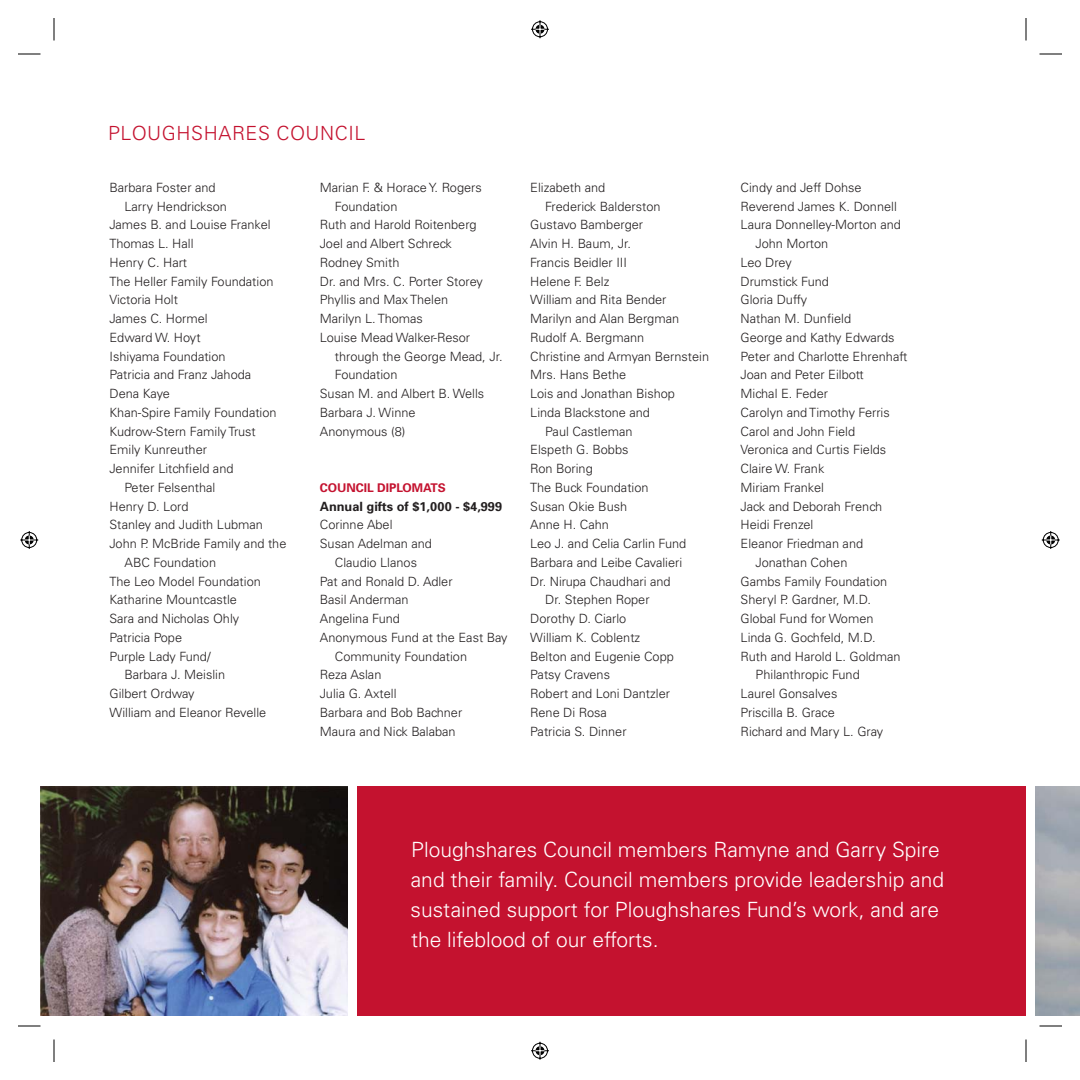
<style>
.page{position:relative;width:1080px;height:1080px;background:#fff}
.page>*{position:absolute;margin:0;border:0;box-sizing:border-box;transform-origin:0 0}
.t1{font:300 21px/30px "Univers";color:#fff}
.t2{font:300 19.5px "Univers";letter-spacing:.03em;color:#c4122f}
.t3{font:300 12.75px "Univers";color:#231f20}
.t4{font:700 12.75px "Univers";color:#231f20}
.t5{font:700 12px "Univers";color:#c4122f}
</style>
<div class="page">
<img style="left:40px;top:786px;width:307px;height:230px">
<div style="left:357px;top:786px;width:669px;height:230px;background:#c4122f"></div>
<svg style="left:18px;top:54px;width:22px;height:1px"></svg>
<svg style="left:1040px;top:54px;width:22px;height:1px"></svg>
<svg style="left:18px;top:1026px;width:22px;height:1px"></svg>
<svg style="left:1040px;top:1026px;width:22px;height:1px"></svg>
<svg style="left:54px;top:18px;width:1px;height:22px"></svg>
<svg style="left:54px;top:1040px;width:1px;height:22px"></svg>
<svg style="left:1026px;top:18px;width:1px;height:22px"></svg>
<svg style="left:1026px;top:1040px;width:1px;height:22px"></svg>
<svg style="left:531px;top:20px;width:18px;height:19px"></svg>
<svg style="left:531px;top:1041px;width:18px;height:19px"></svg>
<svg style="left:20px;top:531px;width:19px;height:18px"></svg>
<svg style="left:1041px;top:531px;width:19px;height:18px"></svg>
<h2 class="t2" style="left:108px;top:126px;width:259px">PLOUGHSHARES COUNCIL</h2>
<p class="t3" style="left:110px;top:183px;width:108px">Barbara Foster and</p>
<p class="t3" style="left:125px;top:201px;width:104px">Larry Hendrickson</p>
<p class="t3" style="left:110px;top:220px;width:163px">James B. and Louise Frankel</p>
<p class="t3" style="left:110px;top:239px;width:86px">Thomas L. Hall</p>
<p class="t3" style="left:110px;top:258px;width:79px">Henry C. Hart</p>
<p class="t3" style="left:110px;top:276px;width:166px">The Heller Family Foundation</p>
<p class="t3" style="left:110px;top:295px;width:70px">Victoria Holt</p>
<p class="t3" style="left:110px;top:314px;width:100px">James C. Hormel</p>
<p class="t3" style="left:110px;top:333px;width:93px">Edward W. Hoyt</p>
<p class="t3" style="left:110px;top:351px;width:118px">Ishiyama Foundation</p>
<p class="t3" style="left:110px;top:370px;width:143px">Patricia and Franz Jahoda</p>
<p class="t3" style="left:110px;top:389px;width:62px">Dena Kaye</p>
<p class="t3" style="left:110px;top:408px;width:169px">Khan-Spire Family Foundation</p>
<p class="t3" style="left:110px;top:426px;width:148px">Kudrow-Stern Family Trust</p>
<p class="t3" style="left:110px;top:445px;width:99px">Emily Kunreuther</p>
<p class="t3" style="left:110px;top:464px;width:126px">Jennifer Litchfield and</p>
<p class="t3" style="left:125px;top:483px;width:92px">Peter Felsenthal</p>
<p class="t3" style="left:110px;top:501px;width:80px">Henry D. Lord</p>
<p class="t3" style="left:110px;top:520px;width:155px">Stanley and Judith Lubman</p>
<p class="t3" style="left:110px;top:539px;width:178px">John P. McBride Family and the</p>
<p class="t3" style="left:125px;top:558px;width:93px">ABC Foundation</p>
<p class="t3" style="left:110px;top:576px;width:153px">The Leo Model Foundation</p>
<p class="t3" style="left:110px;top:595px;width:129px">Katharine Mountcastle</p>
<p class="t3" style="left:110px;top:614px;width:131px">Sara and Nicholas Ohly</p>
<p class="t3" style="left:110px;top:633px;width:74px">Patricia Pope</p>
<p class="t3" style="left:110px;top:651px;width:103px">Purple Lady Fund/</p>
<p class="t3" style="left:125px;top:670px;width:102px">Barbara J. Meislin</p>
<p class="t3" style="left:110px;top:689px;width:87px">Gilbert Ordway</p>
<p class="t3" style="left:110px;top:708px;width:158px">William and Eleanor Revelle</p>
<p class="t3" style="left:320px;top:183px;width:163px">Marian F. &amp; Horace Y. Rogers</p>
<p class="t3" style="left:335px;top:201px;width:64px">Foundation</p>
<p class="t3" style="left:320px;top:220px;width:158px">Ruth and Harold Roitenberg</p>
<p class="t3" style="left:320px;top:239px;width:134px">Joel and Albert Schreck</p>
<p class="t3" style="left:320px;top:258px;width:81px">Rodney Smith</p>
<p class="t3" style="left:320px;top:276px;width:165px">Dr. and Mrs. C. Porter Storey</p>
<p class="t3" style="left:320px;top:295px;width:130px">Phyllis and Max Thelen</p>
<p class="t3" style="left:320px;top:314px;width:105px">Marilyn L. Thomas</p>
<p class="t3" style="left:320px;top:333px;width:152px">Louise Mead Walker-Resor</p>
<p class="t3" style="left:335px;top:351px;width:169px">through the George Mead, Jr.</p>
<p class="t3" style="left:335px;top:370px;width:64px">Foundation</p>
<p class="t3" style="left:320px;top:389px;width:166px">Susan M. and Albert B. Wells</p>
<p class="t3" style="left:320px;top:408px;width:97px">Barbara J. Winne</p>
<p class="t3" style="left:320px;top:426px;width:87px">Anonymous (8)</p>
<p class="t5" style="left:320px;top:483px;width:128px">COUNCIL DIPLOMATS</p>
<p class="t4" style="left:320px;top:501px;width:184px">Annual gifts of $1,000 - $4,999</p>
<p class="t3" style="left:320px;top:520px;width:74px">Corinne Abel</p>
<p class="t3" style="left:320px;top:539px;width:114px">Susan Adelman and</p>
<p class="t3" style="left:335px;top:558px;width:84px">Claudio Llanos</p>
<p class="t3" style="left:320px;top:576px;width:134px">Pat and Ronald D. Adler</p>
<p class="t3" style="left:320px;top:595px;width:90px">Basil Anderman</p>
<p class="t3" style="left:320px;top:614px;width:82px">Angelina Fund</p>
<p class="t3" style="left:320px;top:633px;width:189px">Anonymous Fund at the East Bay</p>
<p class="t3" style="left:335px;top:651px;width:134px">Community Foundation</p>
<p class="t3" style="left:320px;top:670px;width:63px">Reza Aslan</p>
<p class="t3" style="left:320px;top:689px;width:78px">Julia G. Axtell</p>
<p class="t3" style="left:320px;top:708px;width:144px">Barbara and Bob Bachner</p>
<p class="t3" style="left:320px;top:726px;width:137px">Maura and Nick Balaban</p>
<p class="t3" style="left:530px;top:183px;width:77px">Elizabeth and</p>
<p class="t3" style="left:545px;top:201px;width:117px">Frederick Balderston</p>
<p class="t3" style="left:530px;top:220px;width:114px">Gustavo Bamberger</p>
<p class="t3" style="left:530px;top:239px;width:102px">Alvin H. Baum, Jr.</p>
<p class="t3" style="left:530px;top:258px;width:98px">Francis Beidler III</p>
<p class="t3" style="left:530px;top:276px;width:81px">Helene F. Belz</p>
<p class="t3" style="left:530px;top:295px;width:138px">William and Rita Bender</p>
<p class="t3" style="left:530px;top:314px;width:150px">Marilyn and Alan Bergman</p>
<p class="t3" style="left:530px;top:333px;width:115px">Rudolf A. Bergmann</p>
<p class="t3" style="left:530px;top:351px;width:180px">Christine and Armyan Bernstein</p>
<p class="t3" style="left:530px;top:370px;width:98px">Mrs. Hans Bethe</p>
<p class="t3" style="left:530px;top:389px;width:146px">Lois and Jonathan Bishop</p>
<p class="t3" style="left:530px;top:408px;width:121px">Linda Blackstone and</p>
<p class="t3" style="left:545px;top:426px;width:89px">Paul Castleman</p>
<p class="t3" style="left:530px;top:445px;width:100px">Elspeth G. Bobbs</p>
<p class="t3" style="left:530px;top:464px;width:64px">Ron Boring</p>
<p class="t3" style="left:530px;top:483px;width:120px">The Buck Foundation</p>
<p class="t3" style="left:530px;top:501px;width:99px">Susan Okie Bush</p>
<p class="t3" style="left:530px;top:520px;width:80px">Anne H. Cahn</p>
<p class="t3" style="left:530px;top:539px;width:158px">Leo J. and Celia Carlin Fund</p>
<p class="t3" style="left:530px;top:558px;width:154px">Barbara and Leibe Cavalieri</p>
<p class="t3" style="left:530px;top:576px;width:142px">Dr. Nirupa Chaudhari and</p>
<p class="t3" style="left:545px;top:595px;width:106px">Dr. Stephen Roper</p>
<p class="t3" style="left:530px;top:614px;width:98px">Dorothy D. Ciarlo</p>
<p class="t3" style="left:530px;top:633px;width:112px">William K. Coblentz</p>
<p class="t3" style="left:530px;top:651px;width:145px">Belton and Eugenie Copp</p>
<p class="t3" style="left:530px;top:670px;width:81px">Patsy Cravens</p>
<p class="t3" style="left:530px;top:689px;width:141px">Robert and Loni Dantzler</p>
<p class="t3" style="left:530px;top:708px;width:78px">Rene Di Rosa</p>
<p class="t3" style="left:530px;top:726px;width:98px">Patricia S. Dinner</p>
<p class="t3" style="left:741px;top:183px;width:123px">Cindy and Jeff Dohse</p>
<p class="t3" style="left:741px;top:201px;width:158px">Reverend James K. Donnell</p>
<p class="t3" style="left:741px;top:220px;width:162px">Laura Donnelley-Morton and</p>
<p class="t3" style="left:756px;top:239px;width:74px">John Morton</p>
<p class="t3" style="left:741px;top:258px;width:53px">Leo Drey</p>
<p class="t3" style="left:741px;top:276px;width:90px">Drumstick Fund</p>
<p class="t3" style="left:741px;top:295px;width:68px">Gloria Duffy</p>
<p class="t3" style="left:741px;top:314px;width:112px">Nathan M. Dunfield</p>
<p class="t3" style="left:741px;top:333px;width:155px">George and Kathy Edwards</p>
<p class="t3" style="left:741px;top:351px;width:168px">Peter and Charlotte Ehrenhaft</p>
<p class="t3" style="left:741px;top:370px;width:125px">Joan and Peter Eilbott</p>
<p class="t3" style="left:741px;top:389px;width:89px">Michal E. Feder</p>
<p class="t3" style="left:741px;top:408px;width:151px">Carolyn and Timothy Ferris</p>
<p class="t3" style="left:741px;top:426px;width:116px">Carol and John Field</p>
<p class="t3" style="left:741px;top:445px;width:147px">Veronica and Curtis Fields</p>
<p class="t3" style="left:741px;top:464px;width:85px">Claire W. Frank</p>
<p class="t3" style="left:741px;top:483px;width:85px">Miriam Frankel</p>
<p class="t3" style="left:741px;top:501px;width:143px">Jack and Deborah French</p>
<p class="t3" style="left:741px;top:520px;width:74px">Heidi Frenzel</p>
<p class="t3" style="left:741px;top:539px;width:124px">Eleanor Friedman and</p>
<p class="t3" style="left:756px;top:558px;width:93px">Jonathan Cohen</p>
<p class="t3" style="left:741px;top:576px;width:148px">Gambs Family Foundation</p>
<p class="t3" style="left:741px;top:595px;width:132px">Sheryl P. Gardner, M.D.</p>
<p class="t3" style="left:741px;top:614px;width:134px">Global Fund for Women</p>
<p class="t3" style="left:741px;top:633px;width:136px">Linda G. Gochfeld, M.D.</p>
<p class="t3" style="left:741px;top:651px;width:161px">Ruth and Harold L. Goldman</p>
<p class="t3" style="left:756px;top:670px;width:106px">Philanthropic Fund</p>
<p class="t3" style="left:741px;top:689px;width:98px">Laurel Gonsalves</p>
<p class="t3" style="left:741px;top:708px;width:96px">Priscilla B. Grace</p>
<p class="t3" style="left:741px;top:726px;width:144px">Richard and Mary L. Gray</p>
<h1 class="t1" style="left:411px;top:837px;width:535px">Ploughshares Council members Ramyne and Garry Spire and their family. Council members provide leadership and sustained support for Ploughshares Fund’s work, and are the lifeblood of our efforts.</h1>
</div>
